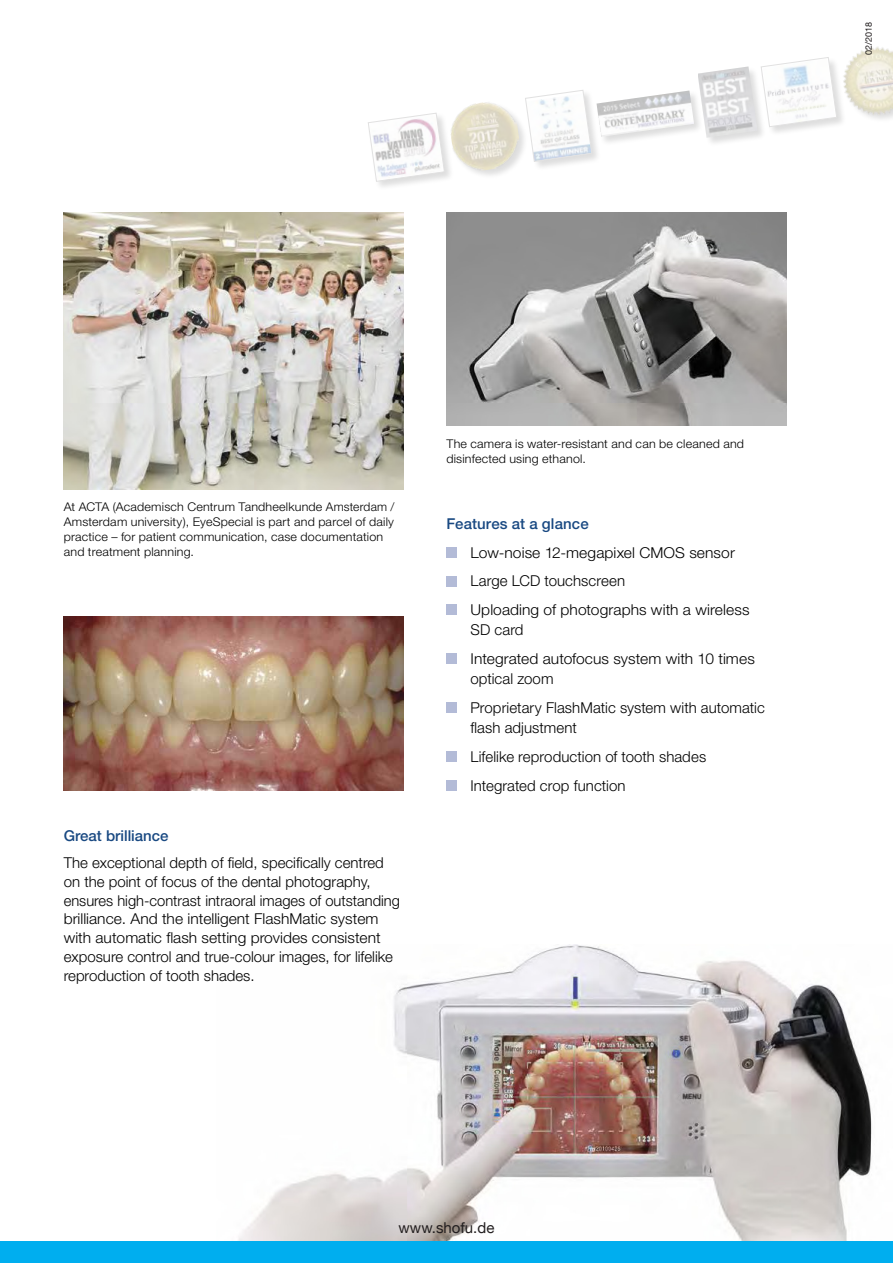
<style>
.page{position:relative;width:893px;height:1263px;background:#fff}
.page>*{position:absolute;margin:0;border:0;box-sizing:border-box;transform-origin:0 0}
.t1{font:300 15px/18.8px "Helvetica Neue";color:#000}
.t2{font:300 15px/28.8px "Helvetica Neue";color:#000;scale:1.04 1}
.t3{font:500 15px "Helvetica Neue";color:#194982}
.t4{font:15px "Helvetica Neue";color:#231f20}
.t5{font:300 12px/15px "Helvetica Neue";letter-spacing:.015em;color:#000;scale:1.04 1}
.t6{font:9px "Helvetica Neue";color:#231f20}
</style>
<div class="page">
<div style="left:760px;top:56px;width:87px;height:81px;background:#000;opacity:.45"></div>
<svg style="left:760px;top:57px;width:77px;height:71px"></svg>
<div style="left:367px;top:112px;width:88px;height:79px;background:#000;opacity:.45"></div>
<svg style="left:367px;top:112px;width:78px;height:70px"></svg>
<div style="left:697px;top:66px;width:70px;height:81px;background:#000;opacity:.45"></div>
<img style="left:697px;top:66px;width:60px;height:72px">
<div style="left:524px;top:89px;width:78px;height:83px;background:#000;opacity:.45"></div>
<svg style="left:525px;top:89px;width:68px;height:73px"></svg>
<div style="left:843px;top:47px;width:50px;height:77px;background:#fff"></div>
<img style="left:839px;top:47px;width:54px;height:73px">
<div style="left:450px;top:102px;width:78px;height:78px;background:#fff"></div>
<img style="left:447px;top:102px;width:76px;height:72px">
<div style="left:596px;top:90px;width:108px;height:56px;background:#000;opacity:.45"></div>
<img style="left:596px;top:90px;width:98px;height:47px">
<img style="left:446px;top:213px;width:341px;height:212px">
<img style="left:217px;top:944px;width:676px;height:298px">
<img style="left:64px;top:617px;width:340px;height:174px">
<img style="left:64px;top:213px;width:340px;height:276px">
<div style="left:446px;top:547px;width:11px;height:11px;background:#b3bbd7"></div>
<div style="left:446px;top:576px;width:11px;height:10px;background:#b3bbd7"></div>
<div style="left:446px;top:604px;width:11px;height:11px;background:#b3bbd7"></div>
<div style="left:446px;top:653px;width:11px;height:11px;background:#b3bbd7"></div>
<div style="left:446px;top:702px;width:11px;height:11px;background:#b3bbd7"></div>
<div style="left:446px;top:751px;width:11px;height:11px;background:#b3bbd7"></div>
<div style="left:446px;top:780px;width:11px;height:11px;background:#b3bbd7"></div>
<div style="left:0;top:1242px;width:893px;height:21px;background:#00aeef"></div>
<p class="t6" style="left:862px;top:55px;width:35px;rotate:-90deg">02/2018</p>
<p class="t5" style="left:64px;top:499px;width:319px">At ACTA (Academisch Centrum Tandheelkunde Amsterdam / Amsterdam university), EyeSpecial is part and parcel of daily practice – for patient communication, case documentation and treatment planning.</p>
<p class="t3" style="left:64px;top:827px;width:106px">Great brilliance</p>
<p class="t1" style="left:64px;top:853px;width:338px">The exceptional depth of field, specifically centred on the point of focus of the dental photography, ensures high-contrast intraoral images of outstanding brilliance. And the intelligent FlashMatic system with automatic flash setting provides consistent exposure control and true-colour images, for lifelike reproduction of tooth shades.</p>
<p class="t5" style="left:446px;top:436px;width:288px">The camera is water-resistant and can be cleaned and disinfected using ethanol.</p>
<p class="t3" style="left:446px;top:515px;width:144px">Features at a glance</p>
<p class="t2" style="left:470px;top:538px;width:270px">Low-noise 12-megapixel CMOS sensor<br>Large LCD touchscreen<br>Uploading of photographs with a wireless</p>
<p class="t1" style="left:470px;top:615px;width:286px;line-height:28.8px">SD card<br>Integrated autofocus system with 10 times</p>
<p class="t1" style="left:470px;top:664px;width:296px;line-height:28.8px">optical zoom<br>Proprietary FlashMatic system with automatic</p>
<p class="t1" style="left:470px;top:713px;width:237px;line-height:28.8px">flash adjustment<br>Lifelike reproduction of tooth shades<br>Integrated crop function</p>
<p class="t4" style="left:399px;top:1216px;width:97px">www.shofu.de</p>
</div>
